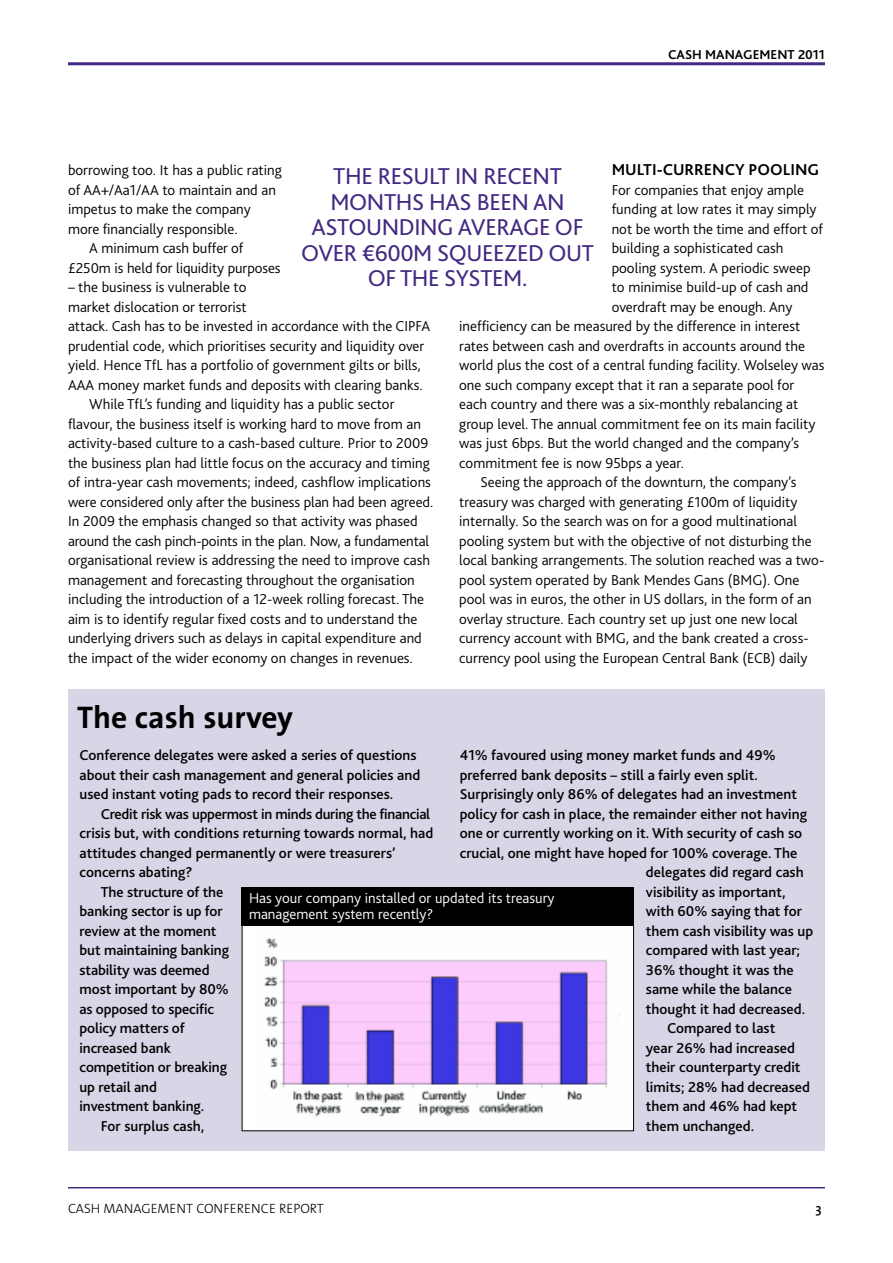
<style>
.page{position:relative;width:893px;height:1263px;background:#fff}
.page>*{position:absolute;margin:0;border:0;box-sizing:border-box;transform-origin:0 0}
.t1{font:700 31.5px "The Sans";color:#000}
.t2{font:24px/25.5px "Bliss 2";letter-spacing:-.015em;color:#432982;text-align:center}
.t3{font:700 16.5px "Bliss 2";color:#000}
.t4{font:300 15px "Bliss 2";color:#000}
.t5{font:500 15px/19.5px "Bliss 2";color:#000}
.t6{font:300 15px/16.5px "Bliss 2";color:#fff}
.t7{font:300 13.5px "The Sans";color:#000}
.t8{font:700 13.5px "Bliss 2";color:#000}
.t9{font:600 13.5px "The Sans";color:#000}
</style>
<div class="page">
<hr style="left:68px;top:62px;width:757px;height:3px;background:#432982">
<hr style="left:68px;top:1187px;width:757px;height:1px;background:#432982">
<div style="left:68px;top:689px;width:757px;height:462px;background:#d9d4e6"></div>
<div style="left:242px;top:924px;width:391px;height:207px;background:#fff"></div>
<img style="left:263px;top:938px;width:357px;height:179px">
<div style="left:242px;top:924px;width:392px;height:207px;border:1px solid #000"></div>
<div style="left:242px;top:887px;width:392px;height:38px;background:#000"></div>
<p class="t8" style="left:668px;top:50px;width:158px">CASH MANAGEMENT 2011</p>
<p class="t3" style="left:612px;top:164px;width:209px">MULTI-CURRENCY POOLING</p>
<p class="t4" style="left:612px;top:184px;width:194px">For companies that enjoy ample</p>
<p class="t4" style="left:612px;top:204px;width:206px">funding at low rates it may simply</p>
<p class="t4" style="left:612px;top:223px;width:213px">not be worth the time and effort of</p>
<p class="t4" style="left:612px;top:243px;width:173px">building a sophisticated cash</p>
<p class="t4" style="left:612px;top:262px;width:200px">pooling system. A periodic sweep</p>
<p class="t4" style="left:612px;top:282px;width:198px">to minimise build-up of cash and</p>
<p class="t4" style="left:612px;top:301px;width:182px">overdraft may be enough. Any</p>
<p class="t4" style="left:459px;top:321px;width:342px">inefficiency can be measured by the difference in interest</p>
<p class="t4" style="left:459px;top:340px;width:347px">rates between cash and overdrafts in accounts around the</p>
<p class="t4" style="left:459px;top:360px;width:367px">world plus the cost of a central funding facility. Wolseley was</p>
<p class="t4" style="left:459px;top:379px;width:337px">one such company except that it ran a separate pool for</p>
<p class="t4" style="left:459px;top:399px;width:341px">each country and there was a six-monthly rebalancing at</p>
<p class="t4" style="left:459px;top:418px;width:358px">group level. The annual commitment fee on its main facility</p>
<p class="t4" style="left:459px;top:438px;width:341px">was just 6bps. But the world changed and the company’s</p>
<p class="t4" style="left:459px;top:457px;width:226px">commitment fee is now 95bps a year.</p>
<p class="t4" style="left:480px;top:477px;width:318px">Seeing the approach of the downturn, the company’s</p>
<p class="t4" style="left:459px;top:496px;width:340px">treasury was charged with generating £100m of liquidity</p>
<p class="t4" style="left:459px;top:516px;width:339px">internally. So the search was on for a good multinational</p>
<p class="t4" style="left:459px;top:535px;width:354px">pooling system but with the objective of not disturbing the</p>
<p class="t4" style="left:459px;top:555px;width:367px">local banking arrangements. The solution reached was a two-</p>
<p class="t4" style="left:459px;top:574px;width:342px">pool system operated by Bank Mendes Gans (BMG). One</p>
<p class="t4" style="left:459px;top:594px;width:354px">pool was in euros, the other in US dollars, in the form of an</p>
<p class="t4" style="left:459px;top:613px;width:340px">overlay structure. Each country set up just one new local</p>
<p class="t4" style="left:459px;top:633px;width:351px">currency account with BMG, and the bank created a cross-</p>
<p class="t4" style="left:459px;top:652px;width:350px">currency pool using the European Central Bank (ECB) daily</p>
<p class="t4" style="left:68px;top:165px;width:215px">borrowing too. It has a public rating</p>
<p class="t4" style="left:68px;top:184px;width:210px">of AA+/Aa1/AA to maintain and an</p>
<p class="t4" style="left:68px;top:204px;width:184px">impetus to make the company</p>
<p class="t4" style="left:68px;top:223px;width:171px">more financially responsible.</p>
<p class="t4" style="left:89px;top:243px;width:156px">A minimum cash buffer of</p>
<p class="t4" style="left:68px;top:262px;width:214px">£250m is held for liquidity purposes</p>
<p class="t4" style="left:68px;top:282px;width:180px">– the business is vulnerable to</p>
<p class="t4" style="left:68px;top:301px;width:180px">market dislocation or terrorist</p>
<p class="t4" style="left:68px;top:321px;width:364px">attack. Cash has to be invested in accordance with the CIPFA</p>
<p class="t4" style="left:68px;top:340px;width:358px">prudential code, which prioritises security and liquidity over</p>
<p class="t4" style="left:68px;top:360px;width:354px">yield. Hence TfL has a portfolio of government gilts or bills,</p>
<p class="t4" style="left:68px;top:379px;width:356px">AAA money market funds and deposits with clearing banks.</p>
<p class="t4" style="left:89px;top:399px;width:307px">While TfL’s funding and liquidity has a public sector</p>
<p class="t4" style="left:68px;top:418px;width:354px">flavour, the business itself is working hard to move from an</p>
<p class="t4" style="left:68px;top:438px;width:362px">activity-based culture to a cash-based culture. Prior to 2009</p>
<p class="t4" style="left:68px;top:457px;width:363px">the business plan had little focus on the accuracy and timing</p>
<p class="t4" style="left:68px;top:477px;width:364px">of intra-year cash movements; indeed, cashflow implications</p>
<p class="t4" style="left:68px;top:496px;width:367px">were considered only after the business plan had been agreed.</p>
<p class="t4" style="left:68px;top:516px;width:351px">In 2009 the emphasis changed so that activity was phased</p>
<p class="t4" style="left:68px;top:535px;width:363px">around the cash pinch-points in the plan. Now, a fundamental</p>
<p class="t4" style="left:68px;top:555px;width:363px">organisational review is addressing the need to improve cash</p>
<p class="t4" style="left:68px;top:574px;width:348px">management and forecasting throughout the organisation</p>
<p class="t4" style="left:68px;top:594px;width:358px">including the introduction of a 12-week rolling forecast. The</p>
<p class="t4" style="left:68px;top:613px;width:351px">aim is to identify regular fixed costs and to understand the</p>
<p class="t4" style="left:68px;top:633px;width:355px">underlying drivers such as delays in capital expenditure and</p>
<p class="t4" style="left:68px;top:652px;width:346px">the impact of the wider economy on changes in revenues.</p>
<h2 class="t2" style="left:301px;top:166px;width:294px">THE RESULT IN RECENT<br>MONTHS HAS BEEN AN<br>ASTOUNDING AVERAGE OF<br>OVER €600M SQUEEZED OUT<br>OF THE SYSTEM.</h2>
<h1 class="t1" style="left:77px;top:705px;width:217px">The cash survey</h1>
<p class="t5" style="left:80px;top:747px;width:342px">Conference delegates were asked a series of questions about their cash management and general policies and used instant voting pads to record their responses.</p>
<p class="t5" style="left:101px;top:805px;width:331px">Credit risk was uppermost in minds during the financial</p>
<p class="t5" style="left:80px;top:825px;width:355px">crisis but, with conditions returning towards normal, had</p>
<p class="t5" style="left:80px;top:844px;width:317px">attitudes changed permanently or were treasurers’</p>
<p class="t5" style="left:80px;top:864px;width:115px">concerns abating?</p>
<p class="t5" style="left:101px;top:883px;width:124px">The structure of the</p>
<p class="t5" style="left:80px;top:903px;width:145px">banking sector is up for</p>
<p class="t5" style="left:80px;top:922px;width:139px">review at the moment</p>
<p class="t5" style="left:80px;top:942px;width:151px">but maintaining banking</p>
<p class="t5" style="left:80px;top:961px;width:132px">stability was deemed</p>
<p class="t5" style="left:80px;top:981px;width:151px">most important by 80%</p>
<p class="t5" style="left:80px;top:1000px;width:136px">as opposed to specific</p>
<p class="t5" style="left:79px;top:1020px;width:107px">policy matters of</p>
<p class="t5" style="left:79px;top:1039px;width:93px">increased bank</p>
<p class="t5" style="left:79px;top:1059px;width:149px">competition or breaking</p>
<p class="t5" style="left:79px;top:1078px;width:79px">up retail and</p>
<p class="t5" style="left:79px;top:1098px;width:126px">investment banking.</p>
<p class="t5" style="left:101px;top:1117px;width:105px">For surplus cash,</p>
<p class="t5" style="left:460px;top:747px;width:318px">41% favoured using money market funds and 49%</p>
<p class="t5" style="left:460px;top:766px;width:300px">preferred bank deposits – still a fairly even split.</p>
<p class="t5" style="left:460px;top:786px;width:339px">Surprisingly only 86% of delegates had an investment</p>
<p class="t5" style="left:460px;top:805px;width:349px">policy for cash in place, the remainder either not having</p>
<p class="t5" style="left:460px;top:825px;width:344px">one or currently working on it. With security of cash so</p>
<p class="t5" style="left:460px;top:844px;width:339px">crucial, one might have hoped for 100% coverage. The</p>
<p class="t5" style="left:646px;top:864px;width:159px">delegates did regard cash</p>
<p class="t5" style="left:646px;top:883px;width:141px">visibility as important,</p>
<p class="t5" style="left:646px;top:903px;width:157px">with 60% saying that for</p>
<p class="t5" style="left:646px;top:922px;width:169px">them cash visibility was up</p>
<p class="t5" style="left:646px;top:942px;width:156px">compared with last year;</p>
<p class="t5" style="left:646px;top:961px;width:149px">36% thought it was the</p>
<p class="t5" style="left:646px;top:981px;width:147px">same while the balance</p>
<p class="t5" style="left:646px;top:1000px;width:161px">thought it had decreased.</p>
<p class="t5" style="left:667px;top:1020px;width:110px">Compared to last</p>
<p class="t5" style="left:646px;top:1039px;width:151px">year 26% had increased</p>
<p class="t5" style="left:646px;top:1059px;width:156px">their counterparty credit</p>
<p class="t5" style="left:646px;top:1078px;width:166px">limits; 28% had decreased</p>
<p class="t5" style="left:646px;top:1098px;width:153px">them and 46% had kept</p>
<p class="t5" style="left:646px;top:1117px;width:110px">them unchanged.</p>
<p class="t6" style="left:249px;top:891px;width:307px">Has your company installed or updated its treasury management system recently?</p>
<p class="t7" style="left:68px;top:1203px;width:257px">CASH MANAGEMENT CONFERENCE REPORT</p>
<p class="t9" style="left:815px;top:1203px;width:8px">3</p>
</div>
